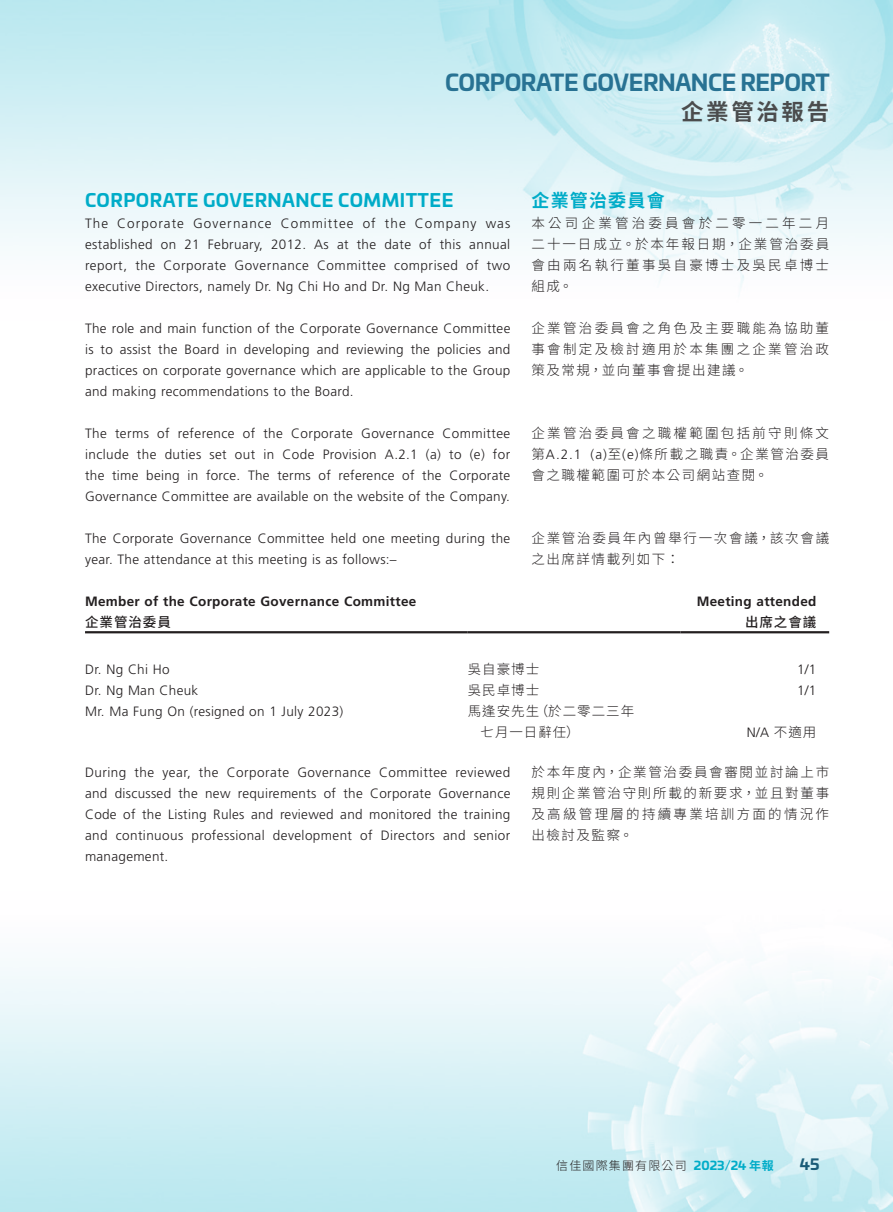
<style>
.page{position:relative;width:893px;height:1212px;background:#fff}
.page>*{position:absolute;margin:0;border:0;box-sizing:border-box;transform-origin:0 0}
.t1{font:700 22.5px "Univia Pro";letter-spacing:-.02em;color:#287293}
.t2{font:700 22.5px "Source Han Sans TC";letter-spacing:.115em;color:#4b4c4d}
.Heading_1{font:700 18px "Univia Pro";letter-spacing:.025em;color:#00acc8}
.C_Heading_1{font:700 18px "Source Han Sans TC";letter-spacing:.065em;color:#00acc8}
.t3{font:700 15px "Univia Pro";color:#1a5b77}
.Body_Text{font:300 13.5px/21px "Frutiger LT Std";letter-spacing:.025em;color:#231f20;text-align:justify}
.C_Body_Text{font:300 13.5px/21px "Source Han Sans TC";letter-spacing:.145em;color:#231f20;text-align:justify}
.Body_Text-2{font:700 13.5px "Frutiger LT Std";letter-spacing:.025em;color:#231f20}
.C_Body_Text-2{font:300 13.5px/21px "Source Han Sans TC";letter-spacing:.125em;color:#231f20}
.Body_Text-3{font:300 13.5px/21px "Source Han Sans TC";letter-spacing:.075em;color:#231f20}
.Body_Text-4{font:500 13.5px "Source Han Sans TC";letter-spacing:.075em;color:#231f20}
.t4{font:300 12px "Source Han Sans TC";letter-spacing:.1em;color:#231f20}
.s1{font-family:"Frutiger LT Std"}
.s2{font-family:"Source Han Sans TC"}
.s3{font-family:"Univia Pro";font-weight:700;color:#00acc8}
.s4{font-weight:700;color:#00acc8}
</style>
<div class="page">
<img style="left:0;top:0;width:893px;height:1212px">
<hr style="left:85px;top:631px;width:383px;height:2px;background:#231f20">
<hr style="left:468px;top:631px;width:212px;height:2px;background:#231f20">
<hr style="left:680px;top:631px;width:149px;height:2px;background:#231f20">
<h1 class="t1" style="left:445px;top:65px;width:386px">CORPORATE GOVERNANCE REPORT</h1>
<h1 class="t2" style="left:681px;top:99px;width:150px">企業管治報告</h1>
<p class="C_Heading_1" style="left:531px;top:190px;width:135px">企業管治委員會</p>
<p class="C_Body_Text" style="left:531px;top:213px;width:299px">本公司企業管治委員會於二零一二年二月二十一日成立。於本年報日期，企業管治委員會由兩名執行董事吳自豪博士及吳民卓博士組成。</p>
<p class="C_Body_Text" style="left:531px;top:318px;width:299px">企業管治委員會之角色及主要職能為協助董事會制定及檢討適用於本集團之企業管治政策及常規，並向董事會提出建議。</p>
<p class="Heading_1" style="left:85px;top:186px;width:370px">CORPORATE GOVERNANCE COMMITTEE</p>
<p class="Body_Text" style="left:85px;top:213px;width:427px">The Corporate Governance Committee of the Company was established on 21 February, 2012. As at the date of this annual report, the Corporate Governance Committee comprised of two executive Directors, namely Dr. Ng Chi Ho and Dr. Ng Man Cheuk.</p>
<p class="Body_Text" style="left:85px;top:318px;width:427px">The role and main function of the Corporate Governance Committee is to assist the Board in developing and reviewing the policies and practices on corporate governance which are applicable to the Group and making recommendations to the Board.</p>
<p class="Body_Text" style="left:85px;top:423px;width:427px">The terms of reference of the Corporate Governance Committee include the duties set out in Code Provision A.2.1 (a) to (e) for the time being in force. The terms of reference of the Corporate Governance Committee are available on the website of the Company.</p>
<p class="Body_Text" style="left:85px;top:528px;width:427px">The Corporate Governance Committee held one meeting during the year. The attendance at this meeting is as follows:–</p>
<p class="Body_Text-2" style="left:85px;top:594px;width:333px">Member of the Corporate Governance Committee</p>
<p class="Body_Text-2" style="left:697px;top:594px;width:121px">Meeting attended</p>
<p class="Body_Text-4" style="left:85px;top:615px;width:87px">企業管治委員</p>
<p class="Body_Text-4" style="left:745px;top:615px;width:73px">出席之會議</p>
<p class="Body_Text" style="left:85px;top:659px;width:86px">Dr. Ng Chi Ho</p>
<p class="Body_Text-3" style="left:468px;top:659px;width:73px">吳自豪博士</p>
<p class="Body_Text" style="left:797px;top:659px;width:21px">1/1</p>
<p class="Body_Text" style="left:85px;top:680px;width:115px">Dr. Ng Man Cheuk</p>
<p class="Body_Text-3" style="left:468px;top:680px;width:73px">吳民卓博士</p>
<p class="Body_Text" style="left:797px;top:680px;width:21px">1/1</p>
<p class="Body_Text" style="left:85px;top:701px;width:260px">Mr. Ma Fung On (resigned on 1 July 2023)</p>
<p class="Body_Text-3" style="left:480px;top:701px;width:155px;text-indent:-13px">馬逢安先生（於二零二三年七月一日辭任）</p>
<p class="C_Body_Text" style="left:531px;top:423px;width:299px">企業管治委員會之職權範圍包括前守則條文第<span class="s1">A.2.1 (a)</span>至<span class="s1">(e)</span>條所載之職責。企業管治委員會之職權範圍可於本公司網站查閱。</p>
<p class="C_Body_Text-2" style="left:531px;top:528px;width:299px">企業管治委員年內曾舉行一次會議，該次會議之出席詳情載列如下：</p>
<p class="Body_Text" style="left:747px;top:722px;width:71px">N/A <span class="s2">不適用</span></p>
<p class="Body_Text" style="left:85px;top:762px;width:427px">During the year, the Corporate Governance Committee reviewed and discussed the new requirements of the Corporate Governance Code of the Listing Rules and reviewed and monitored the training and continuous professional development of Directors and senior management.</p>
<p class="C_Body_Text" style="left:531px;top:762px;width:299px">於本年度內，企業管治委員會審閱並討論上市規則企業管治守則所載的新要求，並且對董事及高級管理層的持續專業培訓方面的情況作出檢討及監察。</p>
<p class="t4" style="left:556px;top:1159px;width:219px">信佳國際集團有限公司 <span class="s3">2023/24</span> <span class="s4">年報</span></p>
<p class="t3" style="left:800px;top:1153px;width:21px">45</p>
</div>
